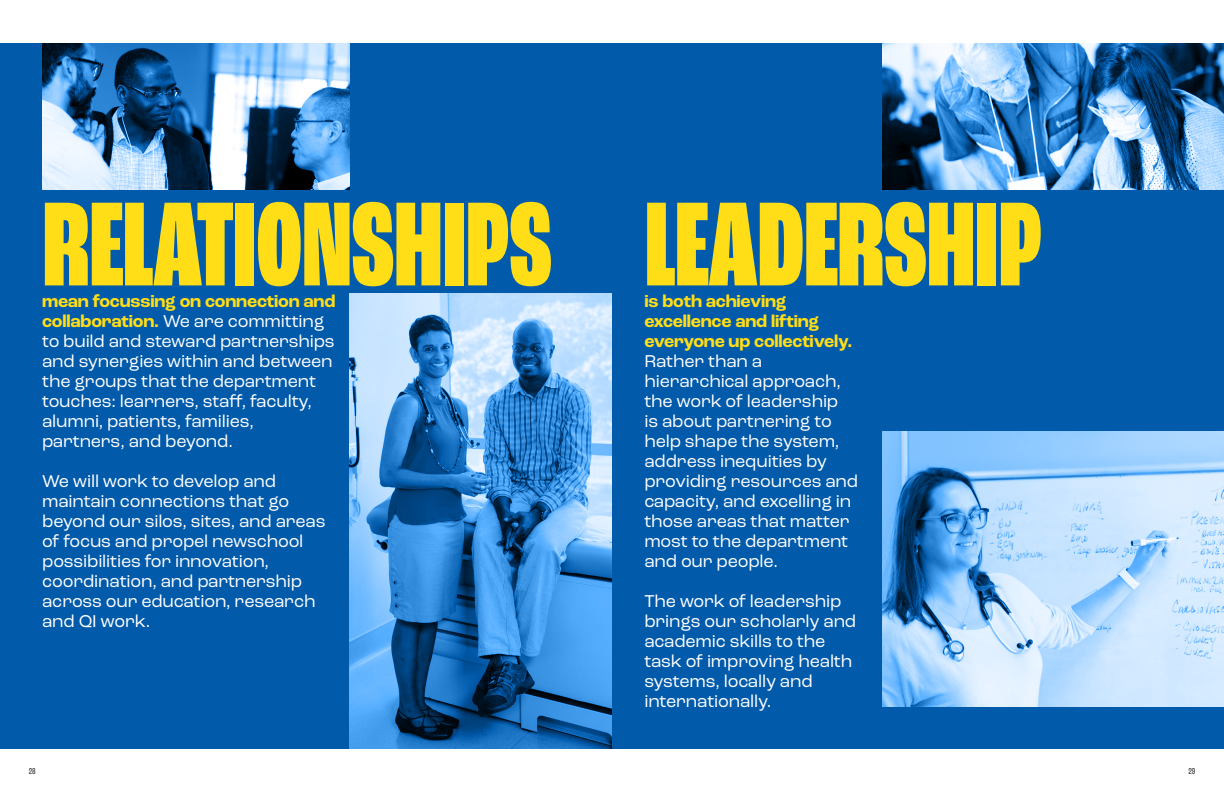
<style>
.page{position:relative;width:1224px;height:792px;background:#fff}
.page>*{position:absolute;margin:0;border:0;box-sizing:border-box;transform-origin:0 0}
.t1{font:800 extra-condensed 125.7px "Roc Grotesk";letter-spacing:-.01em;color:#ffdd17}
.t2{font:18px/20px "Roc Grotesk";letter-spacing:-.01em;color:#fff}
.t3{font:condensed 9px "Roc Grotesk";color:#231f20}
.s1{font-weight:700;color:#ffdd17}
</style>
<div class="page">
<div style="left:0;top:43px;width:1224px;height:706px;background:#015aaa"></div>
<img style="left:349px;top:293px;width:263px;height:456px">
<img style="left:42px;top:43px;width:307px;height:147px">
<img style="left:882px;top:432px;width:342px;height:275px">
<img style="left:882px;top:43px;width:342px;height:147px">
<p class="t1" style="left:42px;top:171px;width:512px">RELATIONSHIPS</p>
<p class="t2" style="left:42px;top:291px;width:295px"><span class="s1">mean focussing on connection and collaboration.</span> We are committing to build and steward partnerships and synergies within and between the groups that the department touches: learners, staff, faculty, alumni, patients, families, partners, and beyond.</p>
<p class="t2" style="left:42px;top:471px;width:285px">We will work to develop and maintain connections that go beyond our silos, sites, and areas of focus and propel newschool possibilities for innovation, coordination, and partnership across our education, research and QI work.</p>
<p class="t1" style="left:644px;top:171px;width:400px">LEADERSHIP</p>
<p class="t2" style="left:644px;top:291px;width:215px"><span class="s1">is both achieving excellence and lifting everyone up collectively.<br></span>Rather than a hierarchical approach, the work of leadership<br>is about partnering to help shape the system, address inequities by providing resources and capacity, and excelling in those areas that matter most to the department and our people.</p>
<p class="t2" style="left:644px;top:591px;width:213px">The work of leadership brings our scholarly and academic skills to the task of improving health systems, locally and internationally.</p>
<p class="t3" style="left:29px;top:766px;width:8px">28</p>
<p class="t3" style="left:1188px;top:766px;width:8px">29</p>
</div>
